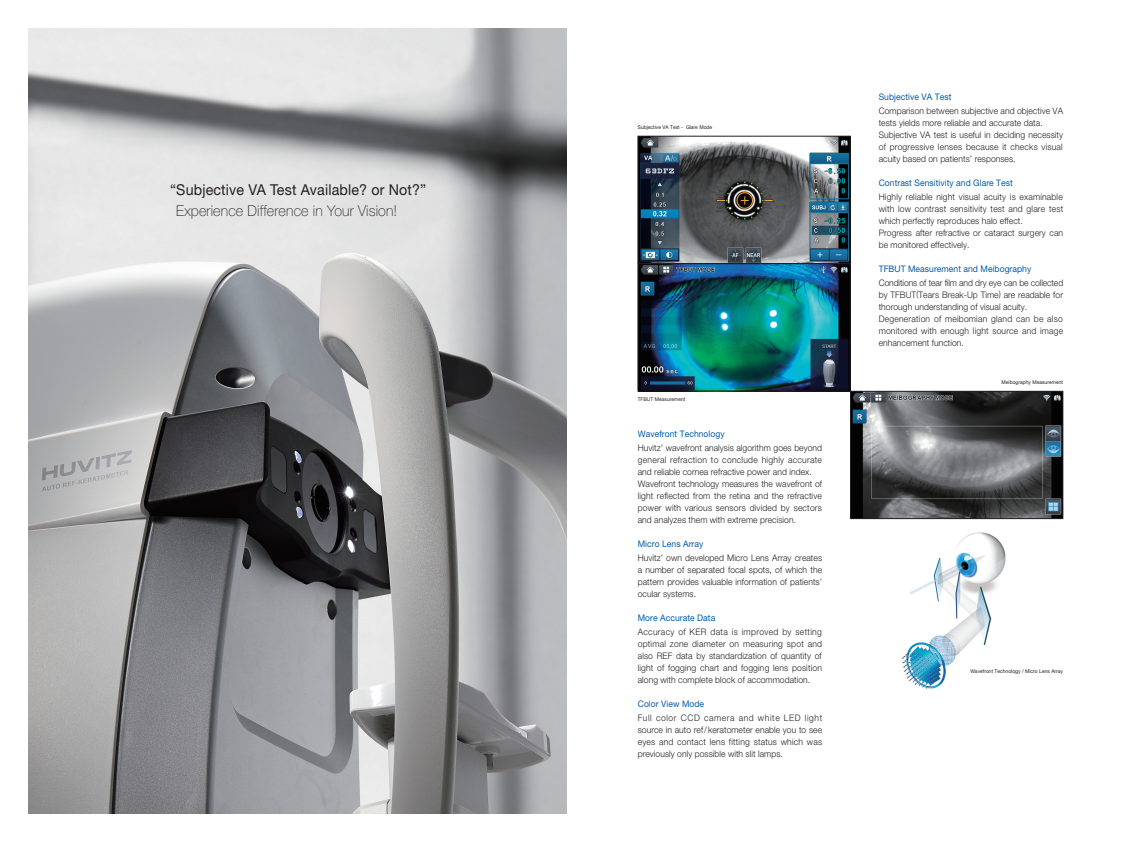
<style>
.page{position:relative;width:1133px;height:841px;background:#fff}
.page>*{position:absolute;margin:0;border:0;box-sizing:border-box;transform-origin:0 0}
.t1{font:15px "Helvetica Neue";letter-spacing:.01em;color:#231f20;scale:.95 1}
.t2{font:100 15px "Helvetica Neue";letter-spacing:.01em;color:#231f20;scale:.95 1}
.t3{font:300 9px/12px "Helvetica Neue";letter-spacing:.005em;color:#231f20;scale:.95 1}
.t4{font:9px "Helvetica Neue";letter-spacing:.005em;color:#015aaa;scale:.95 1}
.t5{font:5.2px "Helvetica Neue";letter-spacing:.005em;color:#231f20;scale:.95 1}
</style>
<div class="page">
<img style="left:28px;top:28px;width:539px;height:786px">
<img style="left:640px;top:138px;width:208px;height:251px">
<div style="left:638px;top:136px;width:212px;height:128px;border:1px solid #231f20"></div>
<div style="left:638px;top:264px;width:212px;height:127px;border:1px solid #231f20"></div>
<img style="left:852px;top:393px;width:209px;height:124px">
<div style="left:850px;top:391px;width:213px;height:128px;border:1px solid #231f20"></div>
<img style="left:901px;top:532px;width:105px;height:157px">
<h1 class="t1" style="left:170px;top:184px;width:271px">“Subjective VA Test Available? or Not?”</h1>
<h1 class="t2" style="left:176px;top:205px;width:234px">Experience Difference in Your Vision!</h1>
<p class="t5" style="left:638px;top:125px;width:80px">Subjective VA Test - Glare Mode</p>
<p class="t5" style="left:638px;top:397px;width:52px">TFBUT Measurement</p>
<p class="t4" style="left:638px;top:431px;width:93px">Wavefront Technology</p>
<p class="t3" style="left:638px;top:443px;width:196px">Huvitz’ wavefront analysis algorithm goes beyond general refraction to conclude highly accurate and reliable cornea refractive power and index.<br>Wavefront technology measures the wavefront of light reflected from the retina and the refractive power with various sensors divided by sectors and analyzes them with extreme precision.</p>
<p class="t4" style="left:638px;top:541px;width:71px">Micro Lens Array</p>
<p class="t3" style="left:638px;top:553px;width:196px;text-align:justify">Huvitz’ own developed Micro Lens Array creates a number of separated focal spots, of which the pattern provides valuable information of patients’ ocular systems.</p>
<p class="t4" style="left:638px;top:615px;width:83px">More Accurate Data</p>
<p class="t3" style="left:638px;top:627px;width:195px;text-align:justify">Accuracy of KER data is improved by setting optimal zone diameter on measuring spot and also REF data by standardization of quantity of light of fogging chart and fogging lens position along with complete block of accommodation.</p>
<p class="t4" style="left:638px;top:701px;width:71px">Color View Mode</p>
<p class="t3" style="left:638px;top:713px;width:196px;text-align:justify">Full color CCD camera and white LED light source in auto ref/keratometer enable you to see eyes and contact lens fitting status which was previously only possible with slit lamps.</p>
<p class="t4" style="left:879px;top:94px;width:78px">Subjective VA Test</p>
<p class="t3" style="left:879px;top:106px;width:196px">Comparison between subjective and objective VA tests yields more reliable and accurate data.<br>Subjective VA test is useful in deciding necessity of progressive lenses because it checks visual acuity based on patients’ responses.</p>
<p class="t4" style="left:879px;top:180px;width:143px">Contrast Sensitivity and Glare Test</p>
<p class="t3" style="left:879px;top:192px;width:196px">Highly reliable night visual acuity is examinable with low contrast sensitivity test and glare test which perfectly reproduces halo effect.<br>Progress after refractive or cataract surgery can be monitored effectively.</p>
<p class="t4" style="left:879px;top:266px;width:162px">TFBUT Measurement and Meibography</p>
<p class="t3" style="left:879px;top:278px;width:196px">Conditions of tear film and dry eye can be collected by TFBUT(Tears Break-Up Time) are readable for thorough understanding of visual acuity.<br>Degeneration of meibomian gland can be also monitored with enough light source and image enhancement function.</p>
<p class="t5" style="left:1002px;top:380px;width:66px">Meibography Measurement</p>
<p class="t5" style="left:970px;top:669px;width:99px">Wavefront Technology / Micro Lens Array</p>
</div>
